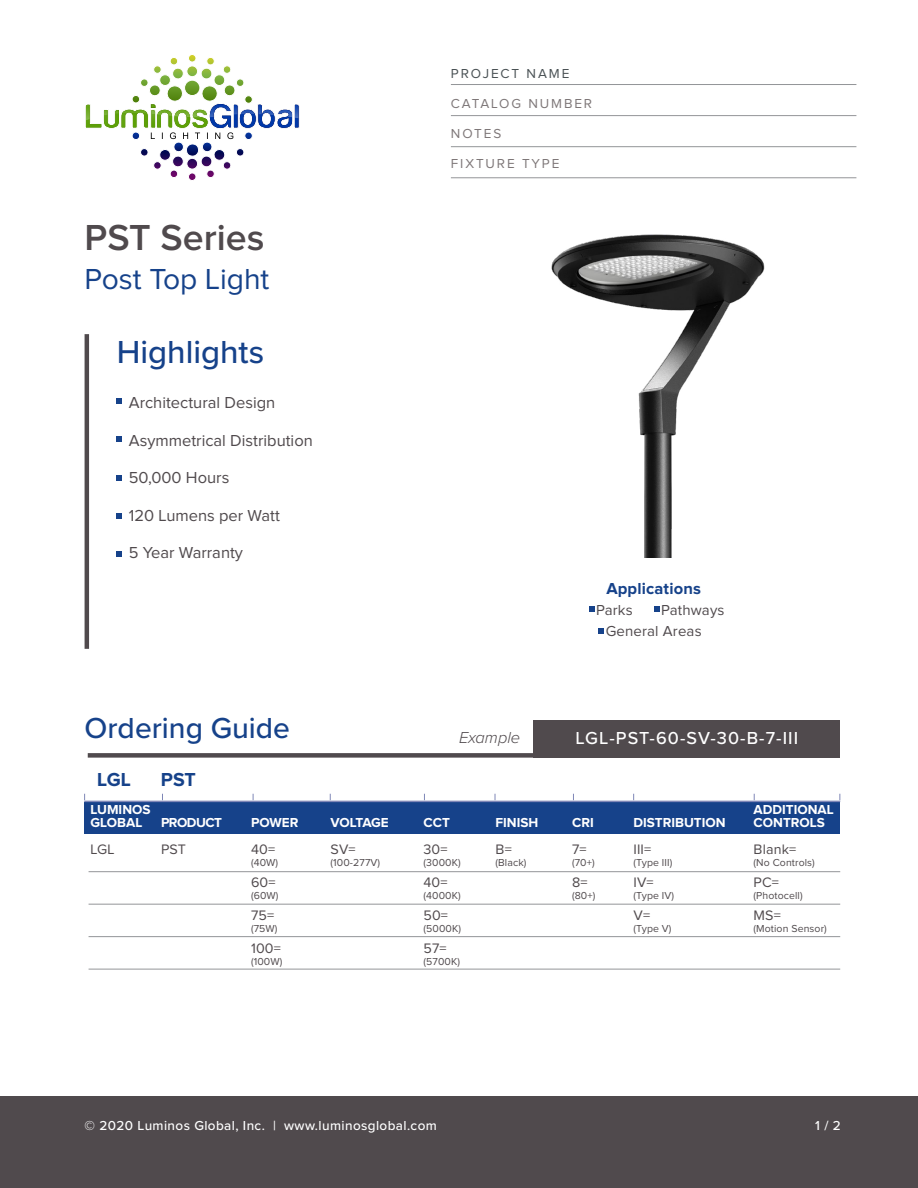
<style>
.page{position:relative;width:918px;height:1188px;background:#fff}
.page>*{position:absolute;margin:0;border:0;box-sizing:border-box;transform-origin:0 0}
.t1{font:600 37.5px "Proxima Nova";color:#504a4d}
.t2{font:500 33px "Proxima Nova";color:#16428a}
.t3{font:500 30px "Proxima Nova";color:#16428a}
.t4{font:30px "Proxima Nova";color:#16428a}
.t5{font:700 19.5px "Proxima Nova";letter-spacing:-.005em;color:#16428a}
.t6{font:500 18px "Proxima Nova";letter-spacing:.06em;color:#fff}
.t7{font:16.5px "Proxima Nova";color:#504a4d}
.t8{font:700 16.5px "Proxima Nova";letter-spacing:.01em;color:#16428a}
.t9{font:italic 300 16.5px "Proxima Nova";color:#504a4d}
.t10{font:15px/21px "Proxima Nova";letter-spacing:.01em;color:#504a4d}
.t11{font:14.25px "Proxima Nova";letter-spacing:.01em;color:#504a4d}
.t12{font:700 13.5px "Proxima Nova";color:#fff}
.t13{font:500 13.5px "Proxima Nova";letter-spacing:.03em;color:#fff}
.t14{font:13.5px "Proxima Nova";letter-spacing:.14em;color:#7e7778}
.t15{font:13.5px "Proxima Nova";letter-spacing:.14em;color:#495154}
.t16{font:700 13.5px "Proxima Nova";letter-spacing:-.04em;color:#fff}
.t17{font:700 13.5px "Proxima Nova";letter-spacing:-.025em;color:#fff}
.t18{font:10.5px "Proxima Nova";letter-spacing:.01em;color:#504a4d}
</style>
<div class="page">
<div style="left:84px;top:802px;width:756px;height:32px;background:#16428a"></div>
<hr style="left:85px;top:334px;width:4px;height:315px;background:#504a4d">
<svg style="left:117px;top:399px;width:5px;height:5px"></svg>
<svg style="left:117px;top:437px;width:5px;height:5px"></svg>
<svg style="left:117px;top:475px;width:5px;height:5px"></svg>
<svg style="left:117px;top:513px;width:5px;height:5px"></svg>
<svg style="left:117px;top:551px;width:5px;height:5px"></svg>
<div style="left:88px;top:753px;width:594px;height:5px;background:#504a4d"></div>
<div style="left:534px;top:720px;width:306px;height:38px;background:#504a4d"></div>
<div style="left:0;top:1096px;width:918px;height:92px;background:#504a4d"></div>
<hr style="left:89px;top:904px;width:751px;height:1px;background:#939598">
<hr style="left:89px;top:936px;width:751px;height:1px;background:#939598">
<hr style="left:89px;top:969px;width:751px;height:1px;background:#939598">
<hr style="left:89px;top:871px;width:751px;height:1px;background:#939598">
<hr style="left:451px;top:84px;width:405px;height:1px;background:#939598">
<hr style="left:451px;top:115px;width:405px;height:1px;background:#939598">
<hr style="left:451px;top:146px;width:405px;height:1px;background:#939598">
<hr style="left:451px;top:177px;width:405px;height:1px;background:#939598">
<hr style="left:84px;top:801px;width:756px;height:1px;background:#7f87b7">
<svg style="left:589px;top:606px;width:5px;height:6px"></svg>
<svg style="left:654px;top:606px;width:5px;height:6px"></svg>
<svg style="left:598px;top:628px;width:6px;height:5px"></svg>
<svg style="left:85px;top:54px;width:215px;height:127px"></svg>
<img style="left:551px;top:234px;width:214px;height:323px">
<h1 class="t1" style="left:85px;top:221px;width:181px">PST Series</h1>
<h3 class="t4" style="left:85px;top:266px;width:186px">Post Top Light</h3>
<h2 class="t2" style="left:117px;top:328px;width:149px">Highlights</h2>
<h3 class="t7" style="left:129px;top:395px;width:148px">Architectural Design</h3>
<h3 class="t7" style="left:129px;top:433px;width:186px">Asymmetrical Distribution</h3>
<h3 class="t7" style="left:129px;top:470px;width:102px">50,000 Hours</h3>
<h3 class="t7" style="left:129px;top:508px;width:153px">120 Lumens per Watt</h3>
<h3 class="t7" style="left:129px;top:545px;width:116px">5 Year Warranty</h3>
<h3 class="t3" style="left:85px;top:706px;width:207px">Ordering Guide</h3>
<h3 class="t5" style="left:97px;top:770px;width:35px">LGL</h3>
<h3 class="t5" style="left:161px;top:770px;width:36px">PST</h3>
<p class="t15" style="left:451px;top:67px;width:120px">PROJECT NAME</p>
<p class="t14" style="left:451px;top:97px;width:143px">CATALOG NUMBER</p>
<p class="t14" style="left:451px;top:127px;width:52px">NOTES</p>
<p class="t14" style="left:451px;top:157px;width:110px">FIXTURE TYPE</p>
<h3 class="t9" style="left:459px;top:726px;width:63px">Example</h3>
<h3 class="t8" style="left:606px;top:580px;width:96px">Applications</h3>
<h3 class="t10" style="left:596px;top:600px;width:38px">Parks</h3>
<h3 class="t10" style="left:606px;top:600px;width:120px;text-indent:55px">Pathways<br>General Areas</h3>
<h3 class="t6" style="left:575px;top:725px;width:224px">LGL-PST-60-SV-30-B-7-III</h3>
<p class="t12" style="left:91px;top:803px;width:62px">LUMINOS</p>
<p class="t12" style="left:754px;top:803px;width:82px">ADDITIONAL</p>
<p class="t12" style="left:91px;top:816px;width:53px">GLOBAL</p>
<p class="t16" style="left:161px;top:816px;width:62px">PRODUCT</p>
<p class="t12" style="left:251px;top:816px;width:49px">POWER</p>
<p class="t17" style="left:331px;top:816px;width:60px">VOLTAGE</p>
<p class="t12" style="left:424px;top:816px;width:28px">CCT</p>
<p class="t12" style="left:496px;top:816px;width:44px">FINISH</p>
<p class="t12" style="left:572px;top:816px;width:23px">CRI</p>
<p class="t12" style="left:634px;top:816px;width:94px">DISTRIBUTION</p>
<p class="t12" style="left:754px;top:816px;width:73px">CONTROLS</p>
<h3 class="t11" style="left:91px;top:843px;width:26px">LGL</h3>
<h3 class="t11" style="left:161px;top:843px;width:27px">PST</h3>
<h3 class="t11" style="left:251px;top:843px;width:26px">40=</h3>
<h3 class="t11" style="left:331px;top:843px;width:27px">SV=</h3>
<h3 class="t11" style="left:424px;top:843px;width:26px">30=</h3>
<h3 class="t11" style="left:496px;top:843px;width:18px">B=</h3>
<h3 class="t11" style="left:572px;top:843px;width:16px">7=</h3>
<h3 class="t11" style="left:634px;top:843px;width:19px">III=</h3>
<h3 class="t11" style="left:754px;top:843px;width:44px">Blank=</h3>
<p class="t18" style="left:251px;top:858px;width:29px">(40W)</p>
<p class="t18" style="left:331px;top:858px;width:51px">(100-277V)</p>
<p class="t18" style="left:424px;top:858px;width:39px">(3000K)</p>
<p class="t18" style="left:496px;top:858px;width:32px">(Black)</p>
<p class="t18" style="left:572px;top:858px;width:24px">(70+)</p>
<p class="t18" style="left:634px;top:858px;width:40px">(Type III)</p>
<p class="t18" style="left:754px;top:858px;width:63px">(No Controls)</p>
<h3 class="t11" style="left:251px;top:876px;width:26px">60=</h3>
<h3 class="t11" style="left:424px;top:876px;width:26px">40=</h3>
<h3 class="t11" style="left:572px;top:876px;width:17px">8=</h3>
<h3 class="t11" style="left:634px;top:876px;width:22px">IV=</h3>
<h3 class="t11" style="left:754px;top:876px;width:27px">PC=</h3>
<p class="t18" style="left:251px;top:891px;width:29px">(60W)</p>
<p class="t18" style="left:424px;top:891px;width:39px">(4000K)</p>
<p class="t18" style="left:572px;top:891px;width:25px">(80+)</p>
<p class="t18" style="left:634px;top:891px;width:42px">(Type IV)</p>
<p class="t18" style="left:754px;top:891px;width:51px">(Photocell)</p>
<h3 class="t11" style="left:251px;top:909px;width:25px">75=</h3>
<h3 class="t11" style="left:424px;top:909px;width:26px">50=</h3>
<h3 class="t11" style="left:634px;top:909px;width:18px">V=</h3>
<h3 class="t11" style="left:754px;top:909px;width:29px">MS=</h3>
<p class="t18" style="left:251px;top:924px;width:28px">(75W)</p>
<p class="t18" style="left:424px;top:924px;width:39px">(5000K)</p>
<p class="t18" style="left:634px;top:924px;width:40px">(Type V)</p>
<p class="t18" style="left:754px;top:924px;width:75px">(Motion Sensor)</p>
<h3 class="t11" style="left:251px;top:942px;width:31px">100=</h3>
<h3 class="t11" style="left:424px;top:942px;width:25px">57=</h3>
<p class="t18" style="left:251px;top:957px;width:33px">(100W)</p>
<p class="t18" style="left:424px;top:957px;width:38px">(5700K)</p>
<p class="t13" style="left:85px;top:1115px;width:354px">© 2020 Luminos Global, Inc. | www.luminosglobal.com</p>
<p class="t13" style="left:815px;top:1115px;width:27px">1 / 2</p>
</div>
